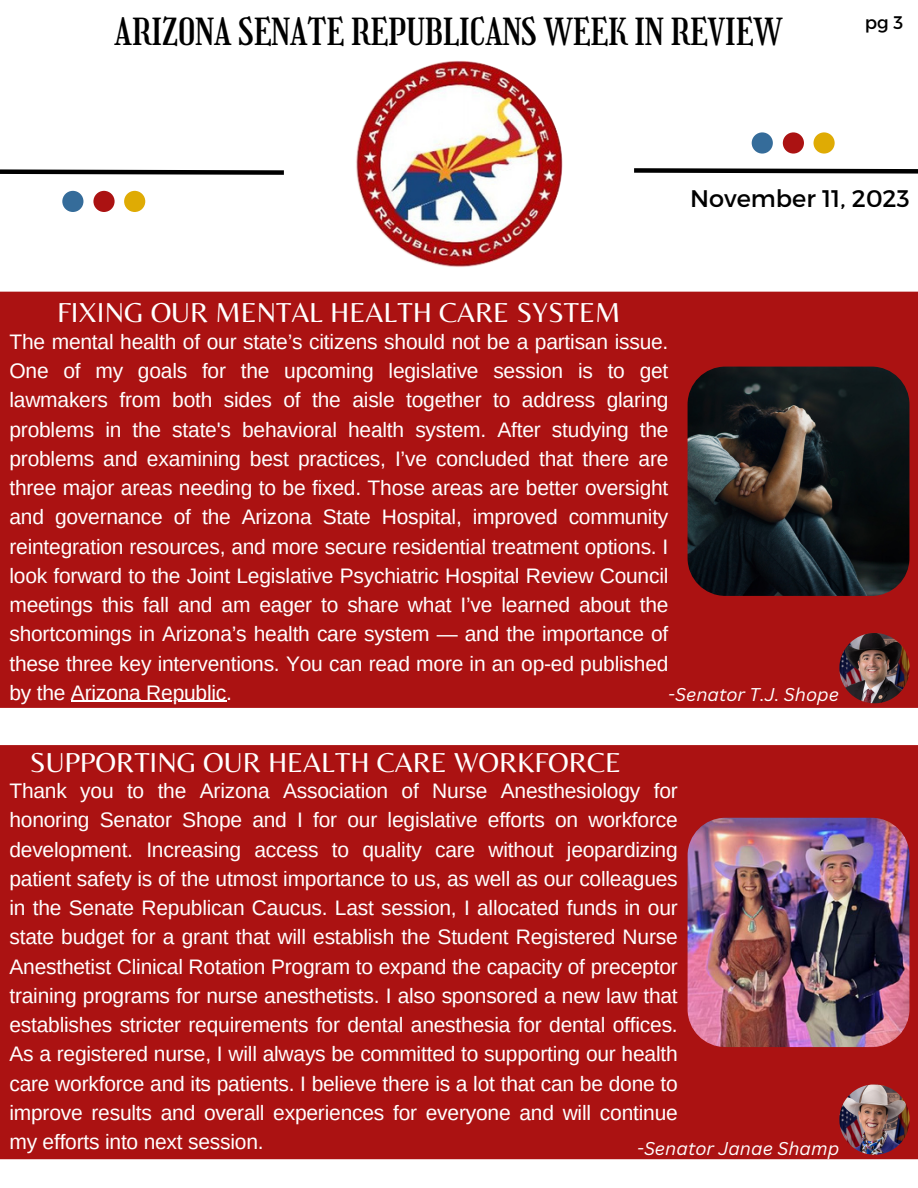
<style>
.page{position:relative;width:918px;height:1188px;background:#fff}
.page>*{position:absolute;margin:0;border:0;box-sizing:border-box;transform-origin:0 0}
.t1{font:36.45px "Girassol";color:#000}
.t2{font:28.5px "Belleza";color:#fff}
.t3{font:24px "Montserrat";color:#000}
.t4{font:21px/29.2px "Arimo";letter-spacing:-.01em;color:#fff;text-align:justify}
.t5{font:18.3px "Montserrat";color:#000}
.t6{font:italic 18px "Canva Sans";color:#fff}
</style>
<div class="page">
<svg style="left:0;top:169px;width:284px;height:6px;background:#3f3f3f"></svg>
<svg style="left:634px;top:168px;width:284px;height:6px;background:#3f3f3f"></svg>
<div style="left:0;top:292px;width:918px;height:416px;background:#ab1212"></div>
<div style="left:752px;top:132px;width:21px;height:22px;background:#356c9a;border-radius:50%"></div>
<div style="left:783px;top:132px;width:21px;height:22px;background:#ab1212;border-radius:50%"></div>
<div style="left:814px;top:132px;width:21px;height:22px;background:#dfab04;border-radius:50%"></div>
<div style="left:62px;top:191px;width:21px;height:21px;background:#356c9a;border-radius:50%"></div>
<div style="left:93px;top:191px;width:22px;height:21px;background:#ab1212;border-radius:50%"></div>
<div style="left:124px;top:191px;width:21px;height:21px;background:#dfab04;border-radius:50%"></div>
<div style="left:0;top:745px;width:918px;height:414px;background:#ab1212"></div>
<img style="left:356px;top:61px;width:206px;height:206px">
<img style="left:688px;top:818px;width:221px;height:229px;border-radius:38px">
<img style="left:839px;top:1084px;width:71px;height:71px">
<img style="left:839px;top:633px;width:71px;height:70px">
<img style="left:688px;top:367px;width:221px;height:229px;border-radius:38px">
<hr style="left:71px;top:701px;width:155px;height:1px;background:#fff">
<p class="t1" style="left:115px;top:10px;width:669px">ARIZONA SENATE REPUBLICANS WEEK IN REVIEW</p>
<p class="t5" style="left:865px;top:10px;width:40px">pg 3</p>
<p class="t2" style="left:57px;top:296px;width:565px">FIXING OUR MENTAL HEALTH CARE SYSTEM</p>
<p class="t3" style="left:690px;top:182px;width:221px">November 11, 2023</p>
<p class="t4" style="left:9px;top:327px;width:661px">The mental health of our state’s citizens should not be a partisan issue.<br>One of my goals for the upcoming legislative session is to get lawmakers from both sides of the aisle together to address glaring problems in the state's behavioral health system. After studying the problems and examining best practices, I’ve concluded that there are three major areas needing to be fixed. Those areas are better oversight and governance of the Arizona State Hospital, improved community reintegration resources, and more secure residential treatment options. I look forward to the Joint Legislative Psychiatric Hospital Review Council meetings this fall and am eager to share what I’ve learned about the shortcomings in Arizona’s health care system — and the importance of these three key interventions. You can read more in an op-ed published by the Arizona Republic.</p>
<p class="t6" style="left:668px;top:682px;width:172px">-Senator T.J. Shope</p>
<p class="t2" style="left:30px;top:745px;width:593px">SUPPORTING OUR HEALTH CARE WORKFORCE</p>
<p class="t4" style="left:9px;top:776px;width:670px">Thank you to the Arizona Association of Nurse Anesthesiology for honoring Senator Shope and I for our legislative efforts on workforce development. Increasing access to quality care without jeopardizing patient safety is of the utmost importance to us, as well as our colleagues in the Senate Republican Caucus. Last session, I allocated funds in our state budget for a grant that will establish the Student Registered Nurse Anesthetist Clinical Rotation Program to expand the capacity of preceptor training programs for nurse anesthetists. I also sponsored a new law that establishes stricter requirements for dental anesthesia for dental offices.<br>As a registered nurse, I will always be committed to supporting our health care workforce and its patients. I believe there is a lot that can be done to improve results and overall experiences for everyone and will continue my efforts into next session.</p>
<p class="t6" style="left:637px;top:1136px;width:204px">-Senator Janae Shamp</p>
</div>
